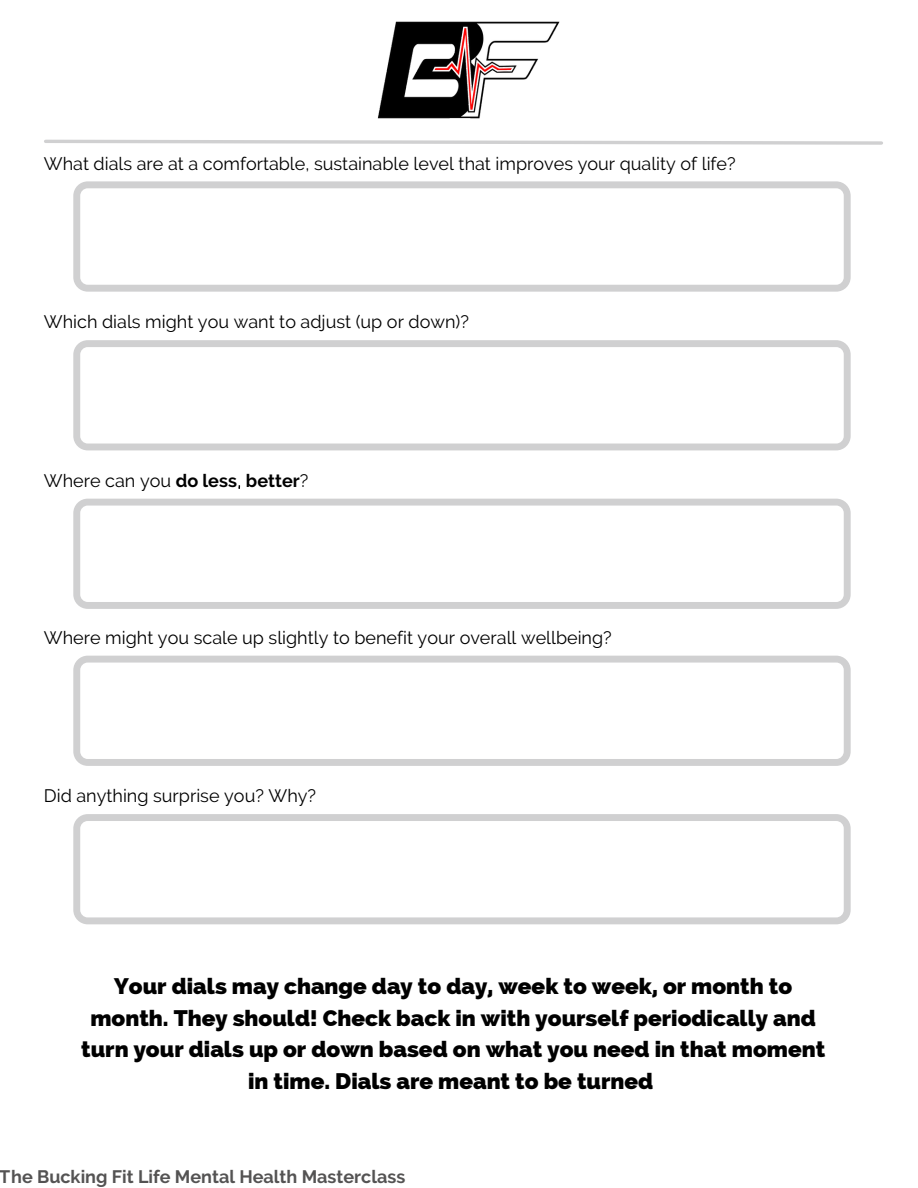
<style>
.page{position:relative;width:918px;height:1188px;background:#fff}
.page>*{position:absolute;margin:0;border:0;box-sizing:border-box;transform-origin:0 0}
.t1{font:800 22.5px/31.5px "Raleway";color:#000;text-align:center}
.t2{font:18px "Raleway";color:#000}
.t3{font:700 18px "Raleway";color:#545353}
.s1{font-weight:700}
.s2{font-weight:100}
</style>
<div class="page">
<svg style="left:44px;top:139px;width:839px;height:6px"></svg>
<img style="left:377px;top:21px;width:183px;height:98px">
<svg style="left:73px;top:181px;width:778px;height:111px"></svg>
<svg style="left:73px;top:340px;width:778px;height:110px"></svg>
<svg style="left:73px;top:499px;width:778px;height:110px"></svg>
<svg style="left:73px;top:656px;width:778px;height:110px"></svg>
<svg style="left:73px;top:814px;width:778px;height:110px"></svg>
<p class="t2" style="left:44px;top:153px;width:693px">What dials are at a comfortable, sustainable level that improves your quality of life?</p>
<p class="t2" style="left:44px;top:312px;width:427px">Which dials might you want to adjust (up or down)?</p>
<p class="t2" style="left:44px;top:470px;width:266px">Where can you <span class="s1">do less</span><span class="s2">,</span> <span class="s1">better</span>?</p>
<p class="t2" style="left:44px;top:627px;width:569px">Where might you scale up slightly to benefit your overall wellbeing?</p>
<p class="t2" style="left:44px;top:785px;width:274px">Did anything surprise you? Why?</p>
<p class="t1" style="left:81px;top:970px;width:746px">Your dials may change day to day, week to week, or month to month. They should! Check back in with yourself periodically and turn your dials up or down based on what you need in that moment in time. Dials are meant to be turned</p>
<p class="t3" style="left:0;top:1166px;width:407px">The Bucking Fit Life Mental Health Masterclass</p>
</div>
